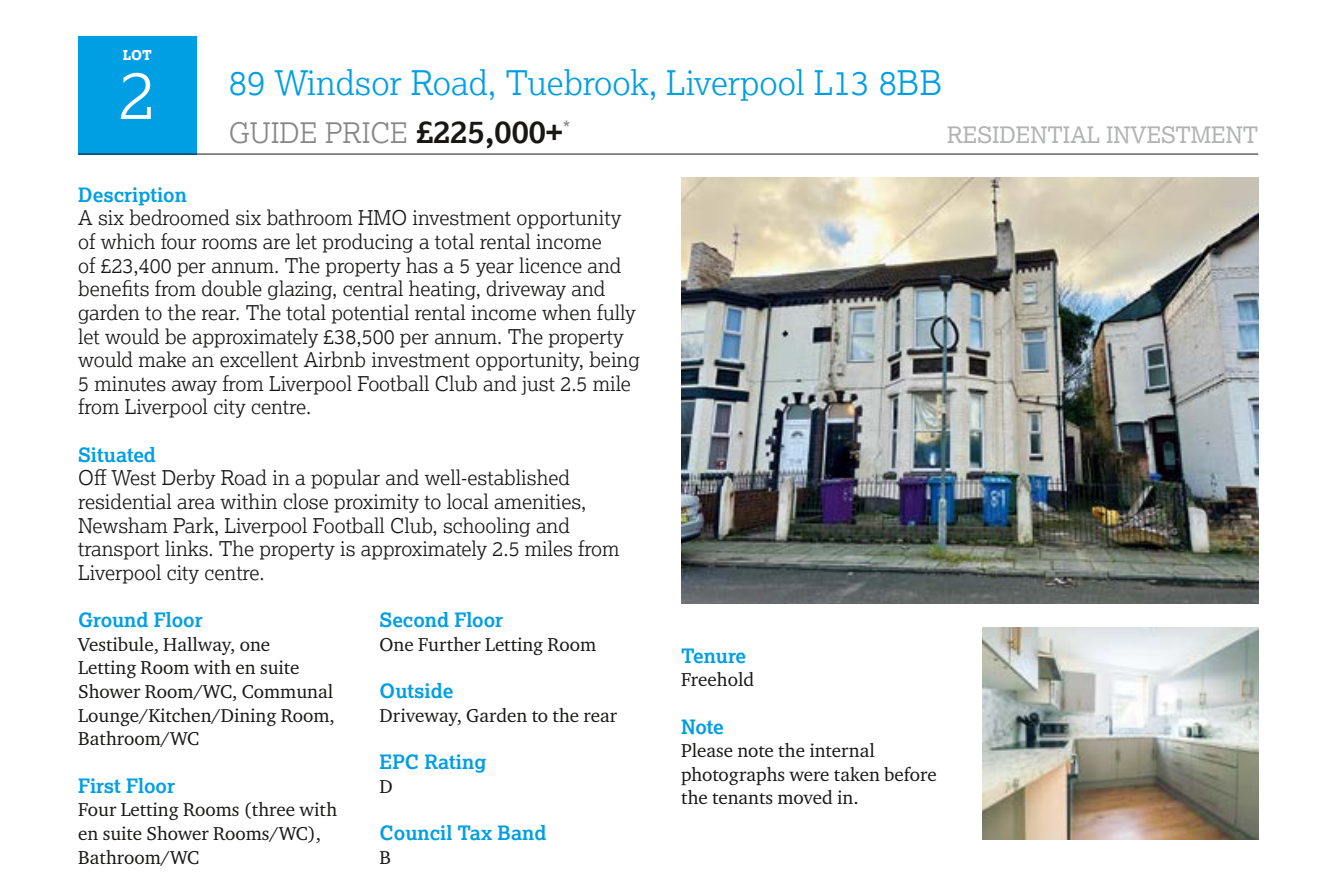
<style>
.page{position:relative;width:1338px;height:896px;background:#fff}
.page>*{position:absolute;margin:0;border:0;box-sizing:border-box;transform-origin:0 0}
.t1{font:300 67.5px "Lexia";color:#fff}
.t2{font:300 33.75px "Lexia";color:#009ee3}
.t3{font:300 28.12px "Lexia";color:#868786}
.t4{font:22.5px "Lexia";color:#b1b2b3}
.t5{font:300 20.25px/23.6px "Lexia";color:#181716}
.t6{font:700 19.8px "Lexia";color:#009ee3}
.t7{font:19.12px/23.6px "Charter ITC Pro";color:#181716}
.t8{font:800 13.5px "Lexia";color:#fff}
.s1{font-weight:700;font-size:31.5px;color:#181716}
</style>
<div class="page">
<div style="left:78px;top:36px;width:118px;height:118px;background:#009ee3"></div>
<hr style="left:78px;top:154px;width:1180px;height:1px;background:#181716">
<img style="left:982px;top:627px;width:276px;height:212px">
<img style="left:681px;top:178px;width:577px;height:425px">
<p class="t8" style="left:123px;top:46px;width:31px">LOT</p>
<h1 class="t1" style="left:119px;top:52px;width:38px">2</h1>
<h2 class="t2" style="left:229px;top:62px;width:715px">89 Windsor Road, Tuebrook, Liverpool L13 8BB</h2>
<h3 class="t3" style="left:229px;top:115px;width:343px">GUIDE PRICE <span class="s1">£225,000+</span><sup>*</sup></h3>
<p class="t4" style="left:947px;top:120px;width:313px">RESIDENTIAL INVESTMENT</p>
<p class="t6" style="left:78px;top:182px;width:110px">Description</p>
<p class="t5" style="left:78px;top:205px;width:563px">A six bedroomed six bathroom HMO investment opportunity of which four rooms are let producing a total rental income<br>of £23,400 per annum. The property has a 5 year licence and benefits from double glazing, central heating, driveway and garden to the rear. The total potential rental income when fully let would be approximately £38,500 per annum. The property would make an excellent Airbnb investment opportunity, being 5 minutes away from Liverpool Football Club and just 2.5 mile from Liverpool city centre.</p>
<p class="t6" style="left:78px;top:442px;width:79px">Situated</p>
<p class="t5" style="left:78px;top:465px;width:543px">Off West Derby Road in a popular and well-established residential area within close proximity to local amenities, Newsham Park, Liverpool Football Club, schooling and transport links. The property is approximately 2.5 miles from Liverpool city centre.</p>
<p class="t6" style="left:78px;top:607px;width:126px">Ground Floor</p>
<p class="t7" style="left:78px;top:632px;width:258px">Vestibule, Hallway, one<br>Letting Room with en suite<br>Shower Room/WC, Communal<br>Lounge/Kitchen/Dining Room,<br>Bathroom/WC</p>
<p class="t6" style="left:78px;top:772px;width:98px">First Floor</p>
<p class="t7" style="left:78px;top:797px;width:260px">Four Letting Rooms (three with en suite Shower Rooms/WC),<br>Bathroom/WC</p>
<p class="t6" style="left:380px;top:607px;width:125px">Second Floor</p>
<p class="t7" style="left:380px;top:632px;width:218px">One Further Letting Room</p>
<p class="t6" style="left:380px;top:678px;width:75px">Outside</p>
<p class="t7" style="left:380px;top:703px;width:239px">Driveway, Garden to the rear</p>
<p class="t6" style="left:380px;top:749px;width:108px">EPC Rating</p>
<p class="t7" style="left:380px;top:773px;width:15px">D</p>
<p class="t6" style="left:380px;top:820px;width:168px">Council Tax Band</p>
<p class="t7" style="left:380px;top:844px;width:13px">B</p>
<p class="t6" style="left:681px;top:643px;width:67px">Tenure</p>
<p class="t7" style="left:681px;top:667px;width:75px">Freehold</p>
<p class="t6" style="left:681px;top:713px;width:44px">Note</p>
<p class="t7" style="left:681px;top:738px;width:257px">Please note the internal photographs were taken before the tenants moved in.</p>
</div>
